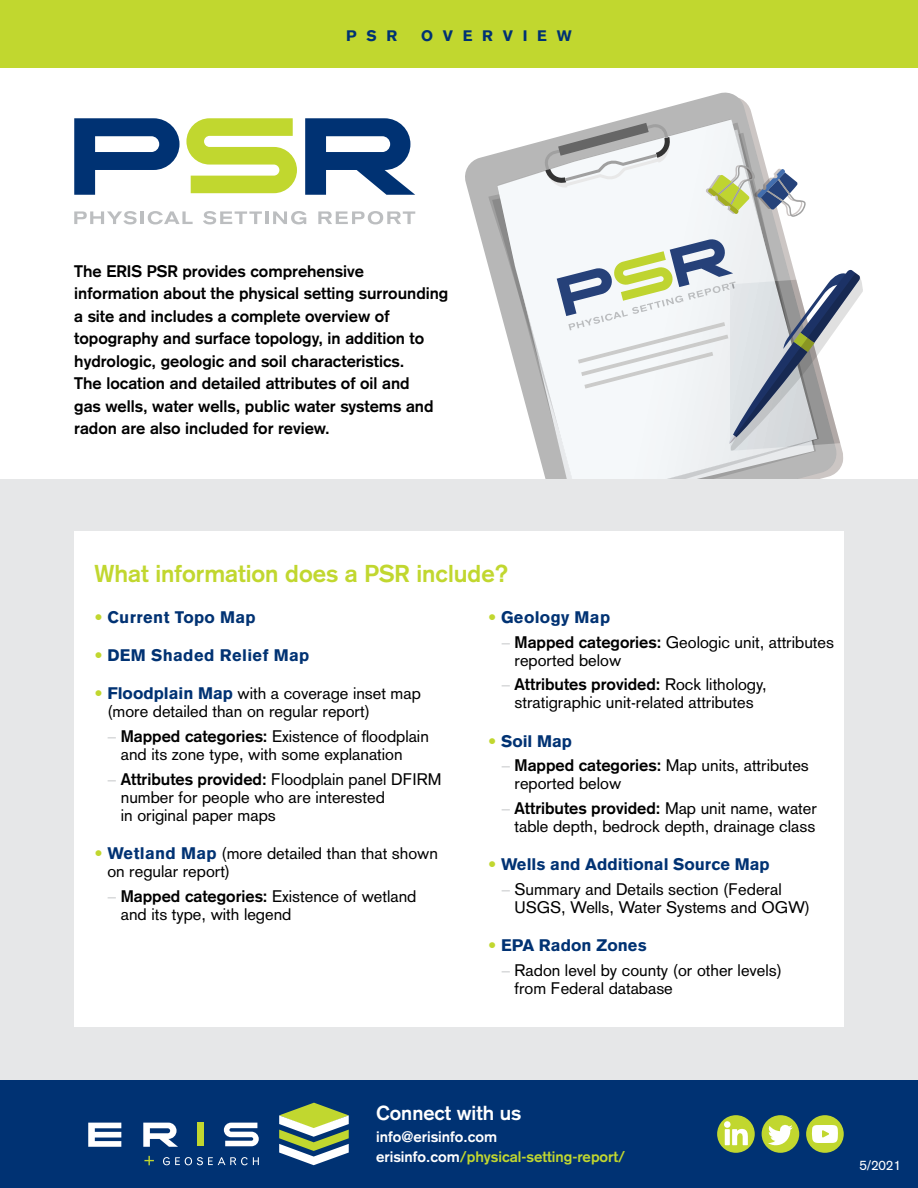
<style>
.page{position:relative;width:918px;height:1188px;background:#fff}
.page>*{position:absolute;margin:0;border:0;box-sizing:border-box;transform-origin:0 0}
.t1{font:700 24px "Akzidenz Grotesk";color:#c1d72f}
.t2{font:700 19.95px "Akzidenz Grotesk";color:#fff}
.t3{font:16.5px/18px "Akzidenz Grotesk";color:#000}
.t4{font:700 16.5px/22.5px "Akzidenz Grotesk";color:#000}
.t5{font:900 16.5px "Akzidenz Grotesk";color:#003273}
.t6{font:900 16.5px "Akzidenz Grotesk";letter-spacing:.02em;color:#003273}
.t7{font:700 15px/19.5px "Akzidenz Grotesk";color:#fff}
.t8{font:900 15px "Akzidenz Grotesk";letter-spacing:.65em;color:#003273}
.t9{font:13.5px "Akzidenz Grotesk";color:#fff}
.s1{font-weight:700;color:#c1d72f}
.s2{font-weight:900;color:#003273}
.s3{color:#d1d3d4}
.s4{font-weight:700}
.s5{color:#c1d72f}
</style>
<div class="page">
<svg style="left:463px;top:92px;width:376px;height:388px"></svg>
<svg style="left:488px;top:122px;width:331px;height:358px"></svg>
<svg style="left:497px;top:119px;width:320px;height:361px"></svg>
<svg style="left:543px;top:123px;width:129px;height:67px"></svg>
<svg style="left:706px;top:165px;width:100px;height:52px"></svg>
<svg style="left:557px;top:238px;width:306px;height:213px"></svg>
<div style="left:0;top:480px;width:918px;height:609px;background:#e6e7e8"></div>
<div style="left:74px;top:531px;width:770px;height:496px;background:#fff"></div>
<div style="left:0;top:0;width:918px;height:67px;background:#c1d72f"></div>
<svg style="left:305px;top:118px;width:110px;height:77px"></svg>
<svg style="left:74px;top:118px;width:106px;height:77px"></svg>
<svg style="left:186px;top:118px;width:111px;height:75px"></svg>
<svg style="left:74px;top:211px;width:119px;height:13px"></svg>
<svg style="left:203px;top:211px;width:103px;height:13px"></svg>
<svg style="left:318px;top:211px;width:97px;height:13px"></svg>
<div style="left:0;top:1080px;width:918px;height:108px;background:#003273"></div>
<div style="left:762px;top:1115px;width:37px;height:38px;background:#c1d72f;border-radius:50%"></div>
<svg style="left:768px;top:1124px;width:25px;height:22px"></svg>
<div style="left:717px;top:1115px;width:38px;height:38px;background:#c1d72f;border-radius:50%"></div>
<svg style="left:724px;top:1121px;width:24px;height:24px"></svg>
<div style="left:806px;top:1115px;width:38px;height:38px;background:#c1d72f;border-radius:50%"></div>
<svg style="left:812px;top:1125px;width:26px;height:18px"></svg>
<svg style="left:144px;top:1156px;width:10px;height:9px"></svg>
<svg style="left:163px;top:1157px;width:96px;height:8px"></svg>
<svg style="left:279px;top:1103px;width:70px;height:62px"></svg>
<div style="left:197px;top:1123px;width:7px;height:23px;background:#c1d72f"></div>
<svg style="left:88px;top:1123px;width:33px;height:24px"></svg>
<svg style="left:143px;top:1123px;width:35px;height:24px"></svg>
<svg style="left:224px;top:1123px;width:35px;height:23px"></svg>
<p class="t8" style="left:346px;top:27px;width:53px">PSR</p>
<p class="t8" style="left:421px;top:27px;width:152px">OVERVIEW</p>
<p class="t4" style="left:74px;top:260px;width:376px">The ERIS PSR provides comprehensive information about the physical setting surrounding a site and includes a complete overview of topography and surface topology, in addition to hydrologic, geologic and soil characteristics.<br>The location and detailed attributes of oil and<br>gas wells, water wells, public water systems and radon are also included for review.</p>
<h1 class="t1" style="left:94px;top:559px;width:415px">What information does a PSR include?</h1>
<p class="t6" style="left:94px;top:607px;width:163px"><span class="s1">•</span> Current Topo Map</p>
<p class="t6" style="left:94px;top:645px;width:216px"><span class="s1">•</span> DEM Shaded Relief Map</p>
<p class="t3" style="left:107px;top:685px;width:315px;text-indent:-13px"><span class="s1">•</span> <span class="s2">Floodplain Map</span> with a coverage inset map (more detailed than on regular report)</p>
<p class="t3" style="left:121px;top:727px;width:310px;text-indent:-13px"><span class="s3">–</span> <span class="s4">Mapped categories:</span> Existence of floodplain and its zone type, with some explanation</p>
<p class="t3" style="left:121px;top:770px;width:322px;text-indent:-13px"><span class="s3">–</span> <span class="s4">Attributes provided:</span> Floodplain panel DFIRM number for people who are interested<br>in original paper maps</p>
<p class="t3" style="left:107px;top:844px;width:332px;text-indent:-13px"><span class="s1">•</span> <span class="s2">Wetland Map</span> (more detailed than that shown on regular report)</p>
<p class="t3" style="left:121px;top:887px;width:297px;text-indent:-13px"><span class="s3">–</span> <span class="s4">Mapped categories:</span> Existence of wetland and its type, with legend</p>
<p class="t6" style="left:488px;top:607px;width:123px"><span class="s1">•</span> Geology Map</p>
<p class="t3" style="left:515px;top:633px;width:321px;text-indent:-13px"><span class="s3">–</span> <span class="s4">Mapped categories:</span> Geologic unit, attributes reported below</p>
<p class="t3" style="left:502px;top:676px;width:267px;text-align:center"><span class="s3">–</span> <span class="s4">Attributes provided:</span> Rock lithology, stratigraphic unit-related attributes</p>
<p class="t5" style="left:488px;top:731px;width:85px"><span class="s1">•</span> Soil Map</p>
<p class="t3" style="left:515px;top:757px;width:296px;text-indent:-13px"><span class="s3">–</span> <span class="s4">Mapped categories:</span> Map units, attributes reported below</p>
<p class="t3" style="left:502px;top:799px;width:317px;text-align:right"><span class="s3">–</span> <span class="s4">Attributes provided:</span> Map unit name, water table depth, bedrock depth, drainage class</p>
<p class="t5" style="left:488px;top:855px;width:283px"><span class="s1">•</span> Wells and Additional Source Map</p>
<p class="t3" style="left:515px;top:880px;width:297px;text-indent:-13px"><span class="s3">–</span> Summary and Details section (Federal<br>USGS, Wells, Water Systems and OGW)</p>
<p class="t5" style="left:488px;top:936px;width:160px"><span class="s1">•</span> EPA Radon Zones</p>
<p class="t3" style="left:515px;top:961px;width:269px;text-indent:-13px"><span class="s3">–</span> Radon level by county (or other levels) from Federal database</p>
<p class="t2" style="left:376px;top:1101px;width:147px">Connect with us</p>
<p class="t7" style="left:376px;top:1127px;width:251px">info@erisinfo.com erisinfo.com<span class="s5">/physical-setting-report/</span></p>
<p class="t9" style="left:859px;top:1158px;width:43px">5/2021</p>
</div>
